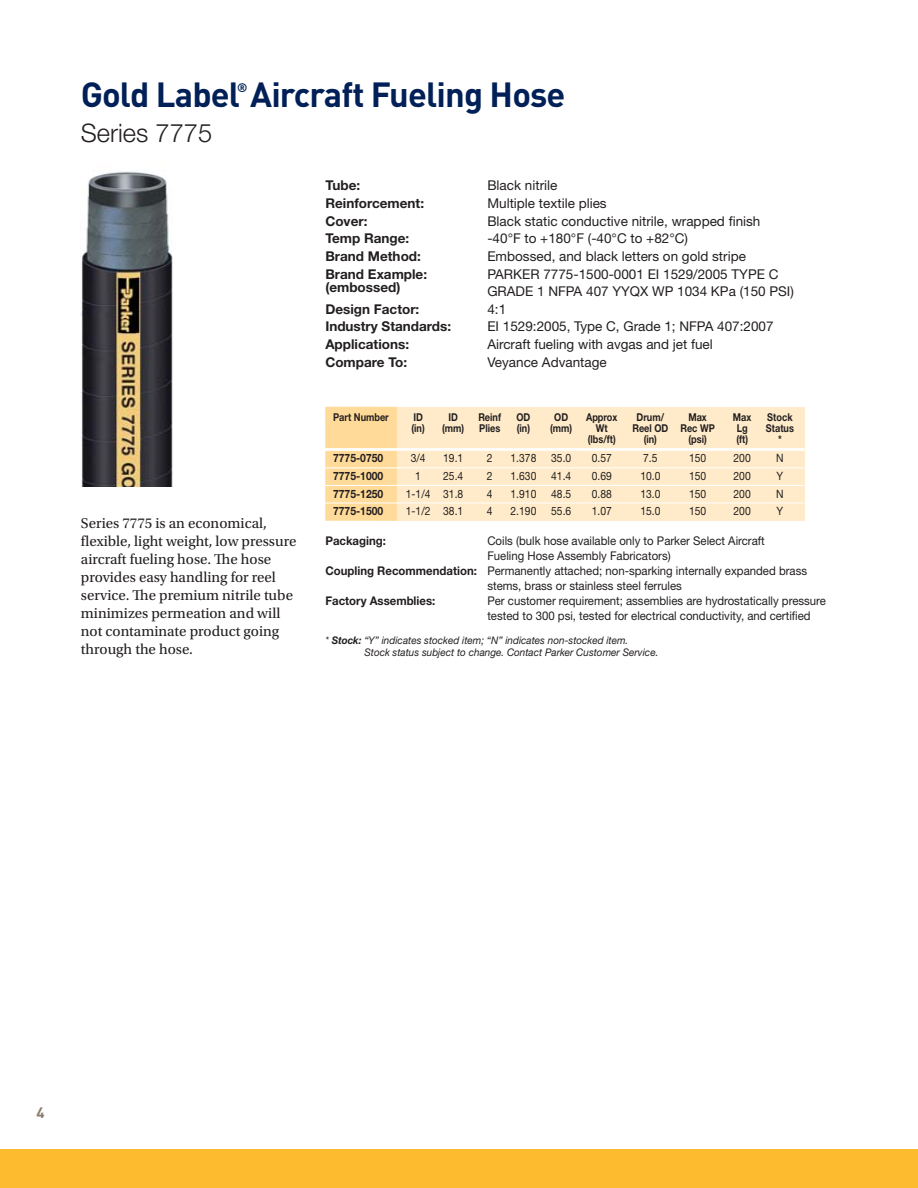
<style>
.page{position:relative;width:918px;height:1188px;background:#fff}
.page>*{position:absolute;margin:0;border:0;box-sizing:border-box;transform-origin:0 0}
.t1{font:700 34.5px "DINOT";letter-spacing:-.025em;color:#002057}
.t2{font:300 25.5px "Helvetica Neue LT Std";color:#231f20}
.t3{font:15px/18px "Utopia Std";color:#231f20}
.t4{font:700 15px "DINOT";color:#887d6e}
.t5{font:13.5px "Helvetica Neue LT Std";color:#231f20}
.t6{font:700 13.5px "Helvetica Neue LT Std";color:#231f20}
.t7{font:700 12.3px "DINOT";color:#002057}
.t8{font:12px/15px "Helvetica Neue LT Std";color:#231f20;scale:.95 1}
.t9{font:700 12px "Helvetica Neue LT Std";color:#231f20;scale:.95 1}
.t10{font:11.55px "Helvetica Neue LT Std";color:#231f20;scale:.9 1}
.t11{font:700 11.55px "Helvetica Neue LT Std";color:#231f20;scale:.9 1}
.t12{font:700 10.8px "Helvetica Neue LT Std";color:#231f20;scale:.85 1}
.t13{font:italic 10.5px/12px "Helvetica Neue LT Std";color:#231f20;scale:.95 1}
.s1{font-weight:700}
</style>
<div class="page">
<div style="left:0;top:1150px;width:918px;height:38px;background:#fdbb30"></div>
<div style="left:390px;top:407px;width:415px;height:114px;background:#ffebc9"></div>
<div style="left:325px;top:407px;width:72px;height:114px;background:#ffda98"></div>
<hr style="left:324px;top:448px;width:481px;height:3px;background:#fff">
<hr style="left:324px;top:468px;width:481px;height:1px;background:#fff">
<hr style="left:324px;top:485px;width:481px;height:1px;background:#fff">
<hr style="left:324px;top:503px;width:481px;height:1px;background:#fff">
<img style="left:81px;top:171px;width:92px;height:316px">
<h1 class="t1" style="left:81px;top:82px;width:486px">Gold Label Aircraft Fueling Hose</h1>
<p class="t7" style="left:237px;top:83px;width:12px">®</p>
<h2 class="t2" style="left:81px;top:124px;width:133px">Series 7775</h2>
<p class="t3" style="left:81px;top:515px;width:217px">Series 7775 is an economical, flexible, light weight, low pressure aircraft fueling hose. The hose provides easy handling for reel service. The premium nitrile tube minimizes permeation and will not contaminate product going through the hose.</p>
<p class="t6" style="left:325px;top:181px;width:36px">Tube:</p>
<p class="t5" style="left:487px;top:181px;width:71px">Black nitrile</p>
<p class="t6" style="left:325px;top:198px;width:100px">Reinforcement:</p>
<p class="t5" style="left:487px;top:198px;width:121px">Multiple textile plies</p>
<p class="t6" style="left:325px;top:216px;width:44px">Cover:</p>
<p class="t5" style="left:487px;top:216px;width:275px">Black static conductive nitrile, wrapped finish</p>
<p class="t6" style="left:325px;top:234px;width:85px">Temp Range:</p>
<p class="t5" style="left:487px;top:234px;width:202px">-40°F to +180°F (-40°C to +82°C)</p>
<p class="t6" style="left:325px;top:251px;width:97px">Brand Method:</p>
<p class="t5" style="left:487px;top:251px;width:260px">Embossed, and black letters on gold stripe</p>
<p class="t6" style="left:325px;top:269px;width:103px">Brand Example:</p>
<p class="t5" style="left:487px;top:269px;width:293px">PARKER 7775-1500-0001 EI 1529/2005 TYPE C</p>
<p class="t6" style="left:325px;top:282px;width:76px">(embossed)</p>
<p class="t5" style="left:487px;top:287px;width:308px">GRADE 1 NFPA 407 YYQX WP 1034 KPa (150 PSI)</p>
<p class="t6" style="left:325px;top:304px;width:96px">Design Factor:</p>
<p class="t5" style="left:487px;top:304px;width:20px">4:1</p>
<p class="t6" style="left:325px;top:322px;width:127px">Industry Standards:</p>
<p class="t5" style="left:487px;top:322px;width:288px">EI 1529:2005, Type C, Grade 1; NFPA 407:2007</p>
<p class="t6" style="left:325px;top:339px;width:85px">Applications:</p>
<p class="t5" style="left:487px;top:339px;width:227px">Aircraft fueling with avgas and jet fuel</p>
<p class="t6" style="left:325px;top:357px;width:83px">Compare To:</p>
<p class="t5" style="left:487px;top:357px;width:121px">Veyance Advantage</p>
<p class="t12" style="left:333px;top:414px;width:67px">Part Number</p>
<p class="t12" style="left:413px;top:414px;width:13px">ID</p>
<p class="t12" style="left:449px;top:414px;width:13px">ID</p>
<p class="t12" style="left:478px;top:414px;width:28px">Reinf</p>
<p class="t12" style="left:517px;top:414px;width:18px">OD</p>
<p class="t12" style="left:554px;top:414px;width:18px">OD</p>
<p class="t12" style="left:586px;top:414px;width:38px">Approx</p>
<p class="t12" style="left:637px;top:414px;width:34px">Drum/</p>
<p class="t12" style="left:688px;top:414px;width:23px">Max</p>
<p class="t12" style="left:733px;top:414px;width:23px">Max</p>
<p class="t12" style="left:767px;top:414px;width:31px">Stock</p>
<p class="t12" style="left:412px;top:424px;width:17px">(in)</p>
<p class="t12" style="left:442px;top:424px;width:27px">(mm)</p>
<p class="t12" style="left:479px;top:424px;width:26px">Plies</p>
<p class="t12" style="left:517px;top:424px;width:17px">(in)</p>
<p class="t12" style="left:550px;top:424px;width:27px">(mm)</p>
<p class="t12" style="left:596px;top:424px;width:15px">Wt</p>
<p class="t12" style="left:632px;top:424px;width:99px">Reel OD Rec WP</p>
<p class="t12" style="left:737px;top:424px;width:15px">Lg</p>
<p class="t12" style="left:766px;top:424px;width:35px">Status</p>
<p class="t12" style="left:588px;top:435px;width:34px">(lbs/ft)</p>
<p class="t12" style="left:644px;top:435px;width:17px">(in)</p>
<p class="t12" style="left:688px;top:435px;width:23px">(psi)</p>
<p class="t12" style="left:736px;top:435px;width:15px">(ft)</p>
<p class="t12" style="left:778px;top:435px;width:6px">*</p>
<p class="t11" style="left:333px;top:454px;width:57px">7775-0750</p>
<p class="t10" style="left:411px;top:454px;width:18px">3/4</p>
<p class="t10" style="left:443px;top:454px;width:24px">19.1</p>
<p class="t10" style="left:487px;top:454px;width:8px">2</p>
<p class="t10" style="left:511px;top:454px;width:30px">1.378</p>
<p class="t10" style="left:551px;top:454px;width:24px">35.0</p>
<p class="t10" style="left:592px;top:454px;width:24px">0.57</p>
<p class="t10" style="left:643px;top:454px;width:17px">7.5</p>
<p class="t10" style="left:689px;top:454px;width:21px">150</p>
<p class="t10" style="left:734px;top:454px;width:21px">200</p>
<p class="t10" style="left:776px;top:454px;width:10px">N</p>
<p class="t11" style="left:333px;top:472px;width:57px">7775-1000</p>
<p class="t10" style="left:415px;top:472px;width:8px">1</p>
<p class="t10" style="left:443px;top:472px;width:24px">25.4</p>
<p class="t10" style="left:487px;top:472px;width:8px">2</p>
<p class="t10" style="left:511px;top:472px;width:30px">1.630</p>
<p class="t10" style="left:551px;top:472px;width:24px">41.4</p>
<p class="t10" style="left:592px;top:472px;width:24px">0.69</p>
<p class="t10" style="left:640px;top:472px;width:24px">10.0</p>
<p class="t10" style="left:689px;top:472px;width:21px">150</p>
<p class="t10" style="left:734px;top:472px;width:21px">200</p>
<p class="t10" style="left:777px;top:472px;width:9px">Y</p>
<p class="t11" style="left:333px;top:489px;width:57px">7775-1250</p>
<p class="t10" style="left:406px;top:489px;width:65px">1-1/4 31.8</p>
<p class="t10" style="left:487px;top:489px;width:8px">4</p>
<p class="t10" style="left:511px;top:489px;width:30px">1.910</p>
<p class="t10" style="left:551px;top:489px;width:24px">48.5</p>
<p class="t10" style="left:592px;top:489px;width:24px">0.88</p>
<p class="t10" style="left:640px;top:489px;width:24px">13.0</p>
<p class="t10" style="left:689px;top:489px;width:21px">150</p>
<p class="t10" style="left:734px;top:489px;width:21px">200</p>
<p class="t10" style="left:776px;top:489px;width:10px">N</p>
<p class="t11" style="left:333px;top:507px;width:57px">7775-1500</p>
<p class="t10" style="left:406px;top:507px;width:65px">1-1/2 38.1</p>
<p class="t10" style="left:487px;top:507px;width:8px">4</p>
<p class="t10" style="left:511px;top:507px;width:30px">2.190</p>
<p class="t10" style="left:551px;top:507px;width:24px">55.6</p>
<p class="t10" style="left:592px;top:507px;width:24px">1.07</p>
<p class="t10" style="left:640px;top:507px;width:24px">15.0</p>
<p class="t10" style="left:689px;top:507px;width:21px">150</p>
<p class="t10" style="left:734px;top:507px;width:21px">200</p>
<p class="t10" style="left:777px;top:507px;width:9px">Y</p>
<p class="t9" style="left:325px;top:536px;width:65px">Packaging:</p>
<p class="t8" style="left:487px;top:534px;width:294px">Coils (bulk hose available only to Parker Select Aircraft</p>
<p class="t8" style="left:487px;top:549px;width:194px">Fueling Hose Assembly Fabricators)</p>
<p class="t8" style="left:325px;top:564px;width:509px"><span class="s1">Coupling Recommendation:</span> Permanently attached; non-sparking internally expanded brass</p>
<p class="t8" style="left:487px;top:579px;width:206px">stems, brass or stainless steel ferrules</p>
<p class="t9" style="left:325px;top:596px;width:117px">Factory Assemblies:</p>
<p class="t8" style="left:487px;top:594px;width:358px">Per customer requirement; assemblies are hydrostatically pressure tested to 300 psi, tested for electrical conductivity, and certified</p>
<p class="t13" style="left:364px;top:635px;width:311px;text-indent:-39px">* <span class="s1">Stock:</span> “Y” indicates stocked item; “N” indicates non-stocked item.<br>Stock status subject to change. Contact Parker Customer Service.</p>
<p class="t4" style="left:36px;top:1108px;width:10px">4</p>
</div>
